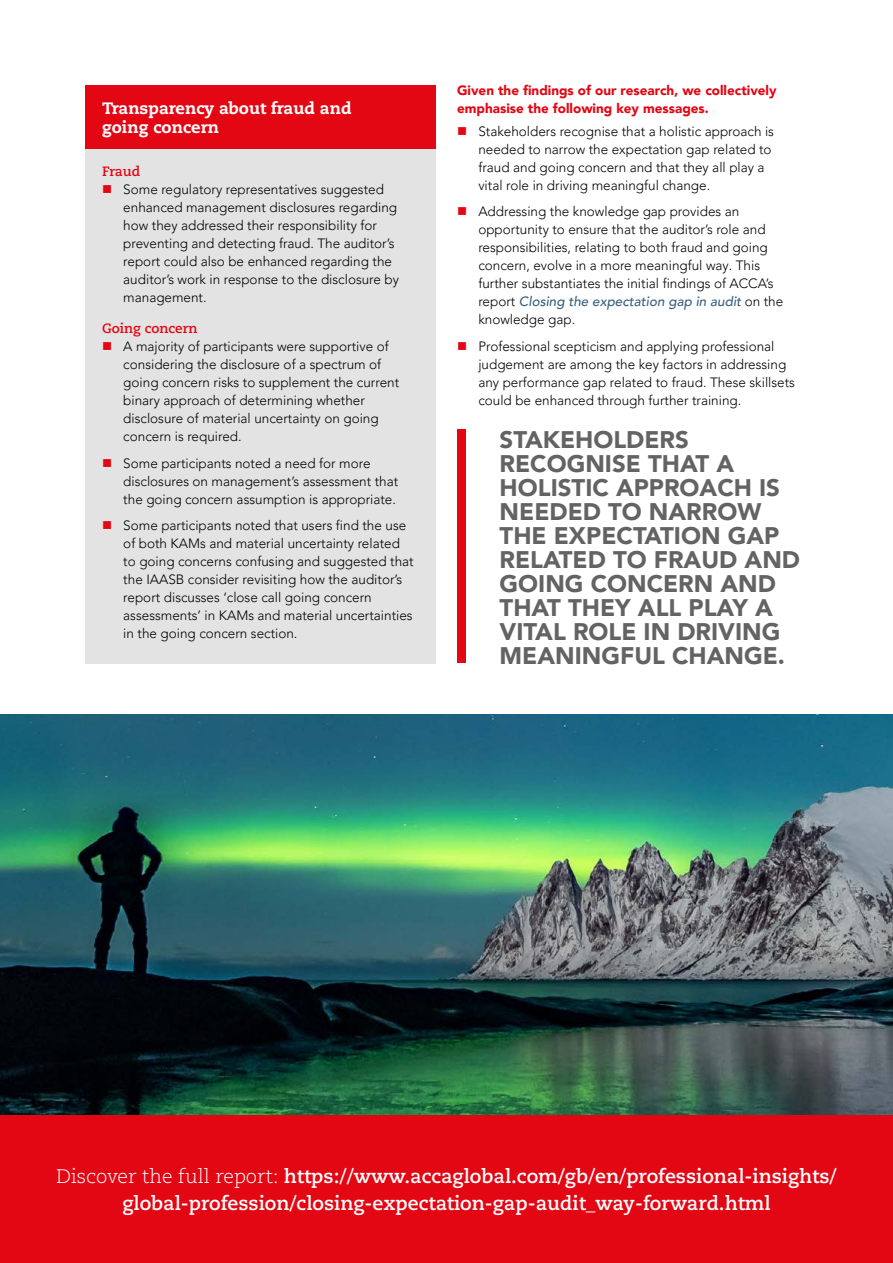
<style>
.page{position:relative;width:893px;height:1263px;background:#fff}
.page>*{position:absolute;margin:0;border:0;box-sizing:border-box;transform-origin:0 0}
.t1{font:900 24px/24px "Avenir LT Pro";color:#646363}
.t2{font:700 19.5px/27px "Caecilia LT Std";color:#fff;text-align:center}
.t3{font:800 16.5px/19.5px "Caecilia LT Std";color:#fff}
.t4{font:300 13.5px/18px "Avenir LT Pro";color:#000}
.t5{font:900 13.5px/18px "Avenir LT Pro";color:#e30613}
.t6{font:700 13.5px "Caecilia LT Std";color:#e30613}
.s1{color:#e30613}
.s2{font-weight:500;font-style:italic;color:#386280}
.s3{font-weight:300}
</style>
<div class="page">
<div style="left:85px;top:85px;width:351px;height:64px;background:#e30613"></div>
<div style="left:85px;top:149px;width:351px;height:514px;background:#e3e3e3"></div>
<div style="left:457px;top:429px;width:9px;height:234px;background:#e30613"></div>
<div style="left:0;top:1114px;width:893px;height:149px;background:#e30613"></div>
<img style="left:0;top:714px;width:893px;height:400px">
<h2 class="t3" style="left:102px;top:98px;width:251px">Transparency about fraud and going concern</h2>
<h3 class="t6" style="left:102px;top:164px;width:40px">Fraud</h3>
<p class="t4" style="left:123px;top:181px;width:277px;text-indent:-21px"><span class="s1">■</span> Some regulatory representatives suggested enhanced management disclosures regarding how they addressed their responsibility for preventing and detecting fraud. The auditor’s report could also be enhanced regarding the auditor’s work in response to the disclosure by management.</p>
<h3 class="t6" style="left:102px;top:320px;width:97px">Going concern</h3>
<p class="t4" style="left:123px;top:337px;width:277px;text-indent:-21px"><span class="s1">■</span> A majority of participants were supportive of considering the disclosure of a spectrum of going concern risks to supplement the current binary approach of determining whether disclosure of material uncertainty on going concern is required.</p>
<p class="t4" style="left:123px;top:454px;width:276px;text-indent:-21px"><span class="s1">■</span> Some participants noted a need for more disclosures on management’s assessment that the going concern assumption is appropriate.</p>
<p class="t4" style="left:123px;top:516px;width:292px;text-indent:-21px"><span class="s1">■</span> Some participants noted that users find the use of both KAMs and material uncertainty related to going concerns confusing and suggested that the IAASB consider revisiting how the auditor’s report discusses ‘close call going concern assessments’ in KAMs and material uncertainties in the going concern section.</p>
<p class="t5" style="left:457px;top:82px;width:321px">Given the findings of our research, we collectively emphasise the following key messages.</p>
<p class="t4" style="left:478px;top:122px;width:297px;text-indent:-21px"><span class="s1">■</span> Stakeholders recognise that a holistic approach is needed to narrow the expectation gap related to fraud and going concern and that they all play a vital role in driving meaningful change.</p>
<p class="t4" style="left:478px;top:202px;width:306px;text-indent:-21px"><span class="s1">■</span> Addressing the knowledge gap provides an opportunity to ensure that the auditor’s role and responsibilities, relating to both fraud and going concern, evolve in a more meaningful way. This further substantiates the initial findings of ACCA’s report <span class="s2">Closing the expectation gap in audit</span> on the knowledge gap.</p>
<p class="t4" style="left:478px;top:337px;width:318px;text-indent:-21px"><span class="s1">■</span> Professional scepticism and applying professional judgement are among the key factors in addressing any performance gap related to fraud. These skillsets could be enhanced through further training.</p>
<p class="t1" style="left:500px;top:427px;width:302px">STAKEHOLDERS<br>RECOGNISE THAT A<br>HOLISTIC APPROACH IS<br>NEEDED TO NARROW<br>THE EXPECTATION GAP<br>RELATED TO FRAUD AND<br>GOING CONCERN AND<br>THAT THEY ALL PLAY A<br>VITAL ROLE IN DRIVING<br>MEANINGFUL CHANGE.</p>
<p class="t2" style="left:56px;top:1162px;width:782px"><span class="s3">Discover the full report:</span> https://www.accaglobal.com/gb/en/professional-insights/ global-profession/closing-expectation-gap-audit_way-forward.html</p>
</div>
